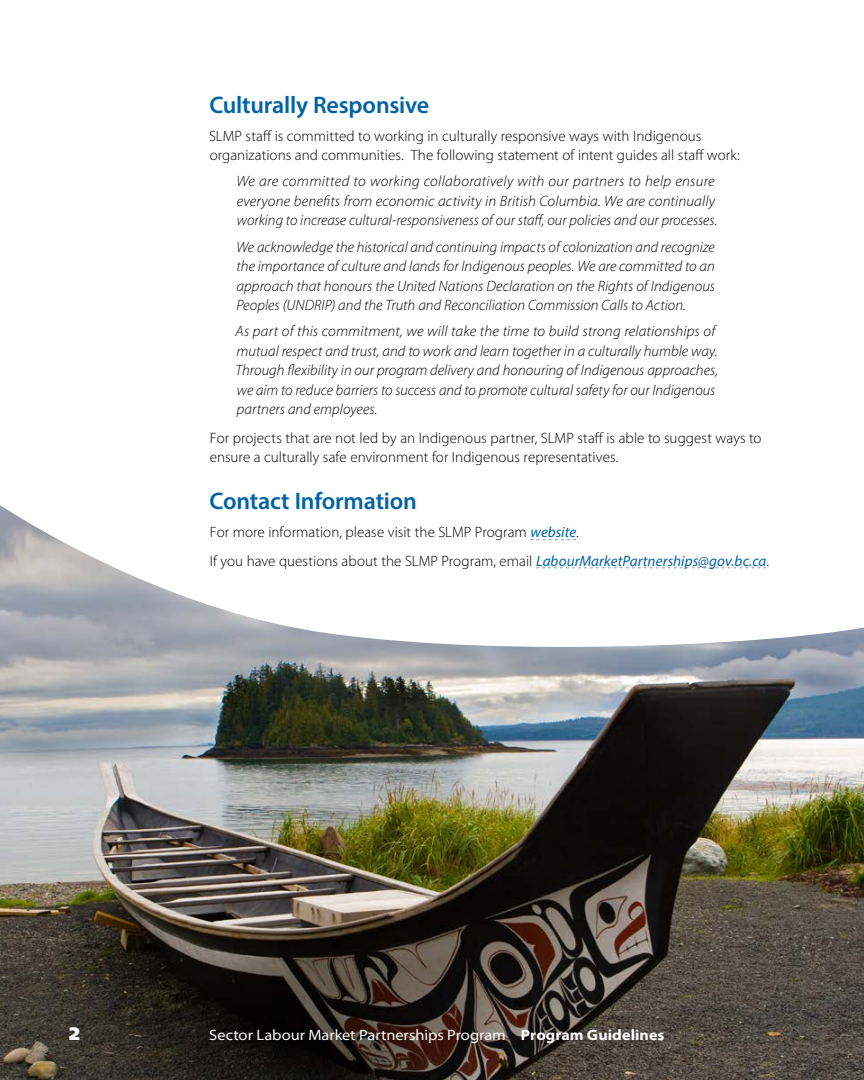
<style>
.page{position:relative;width:864px;height:1080px;background:#fff}
.page>*{position:absolute;margin:0;border:0;box-sizing:border-box;transform-origin:0 0}
.t1{font:600 24px "Myriad Pro";letter-spacing:-.01em;color:#0062a5}
.t2{font:900 18px "Frutiger LT Std";color:#fff}
.Text_-_Quote{font:italic 300 15px/19.5px "Myriad Pro";letter-spacing:.005em;color:#000}
.Text_-_Main{font:300 15px/19.5px "Myriad Pro";letter-spacing:.005em;color:#000}
.t3{font:semi-expanded 15px "Myriad Pro";letter-spacing:-.005em;color:#fff}
.s1{font-weight:400;font-style:italic;color:#0062a5}
.s2{font-weight:700}
</style>
<div class="page">
<img style="left:0;top:505px;width:864px;height:575px">
<svg style="left:530px;top:539px;width:46px;height:1px"></svg>
<svg style="left:536px;top:567px;width:230px;height:1px"></svg>
<h2 class="t1" style="left:209px;top:89px;width:221px">Culturally Responsive</h2>
<p class="Text_-_Main" style="left:209px;top:126px;width:532px">SLMP staff is committed to working in culturally responsive ways with Indigenous organizations and communities. The following statement of intent guides all staff work:</p>
<p class="Text_-_Quote" style="left:236px;top:172px;width:483px">We are committed to working collaboratively with our partners to help ensure everyone benefits from economic activity in British Columbia. We are continually working to increase cultural-responsiveness of our staff, our policies and our processes.</p>
<p class="Text_-_Quote" style="left:236px;top:237px;width:480px;text-align:justify">We acknowledge the historical and continuing impacts of colonization and recognize the importance of culture and lands for Indigenous peoples. We are committed to an approach that honours the United Nations Declaration on the Rights of Indigenous Peoples (UNDRIP) and the Truth and Reconciliation Commission Calls to Action.</p>
<p class="Text_-_Quote" style="left:235px;top:322px;width:484px">As part of this commitment, we will take the time to build strong relationships of mutual respect and trust, and to work and learn together in a culturally humble way.<br>Through flexibility in our program delivery and honouring of Indigenous approaches, we aim to reduce barriers to success and to promote cultural safety for our Indigenous partners and employees.</p>
<p class="Text_-_Main" style="left:210px;top:428px;width:553px">For projects that are not led by an Indigenous partner, SLMP staff is able to suggest ways to ensure a culturally safe environment for Indigenous representatives.</p>
<h2 class="t1" style="left:209px;top:486px;width:209px">Contact Information</h2>
<p class="Text_-_Main" style="left:210px;top:523px;width:370px">For more information, please visit the SLMP Program <span class="s1">website</span>.</p>
<p class="Text_-_Main" style="left:210px;top:551px;width:561px">If you have questions about the SLMP Program, email <span class="s1">LabourMarketPartnerships@gov.bc.ca</span>.</p>
<p class="t2" style="left:69px;top:1022px;width:12px">2</p>
<p class="t3" style="left:209px;top:1026px;width:457px">Sector Labour Market Partnerships Program <span class="s2">Program Guidelines</span></p>
</div>
